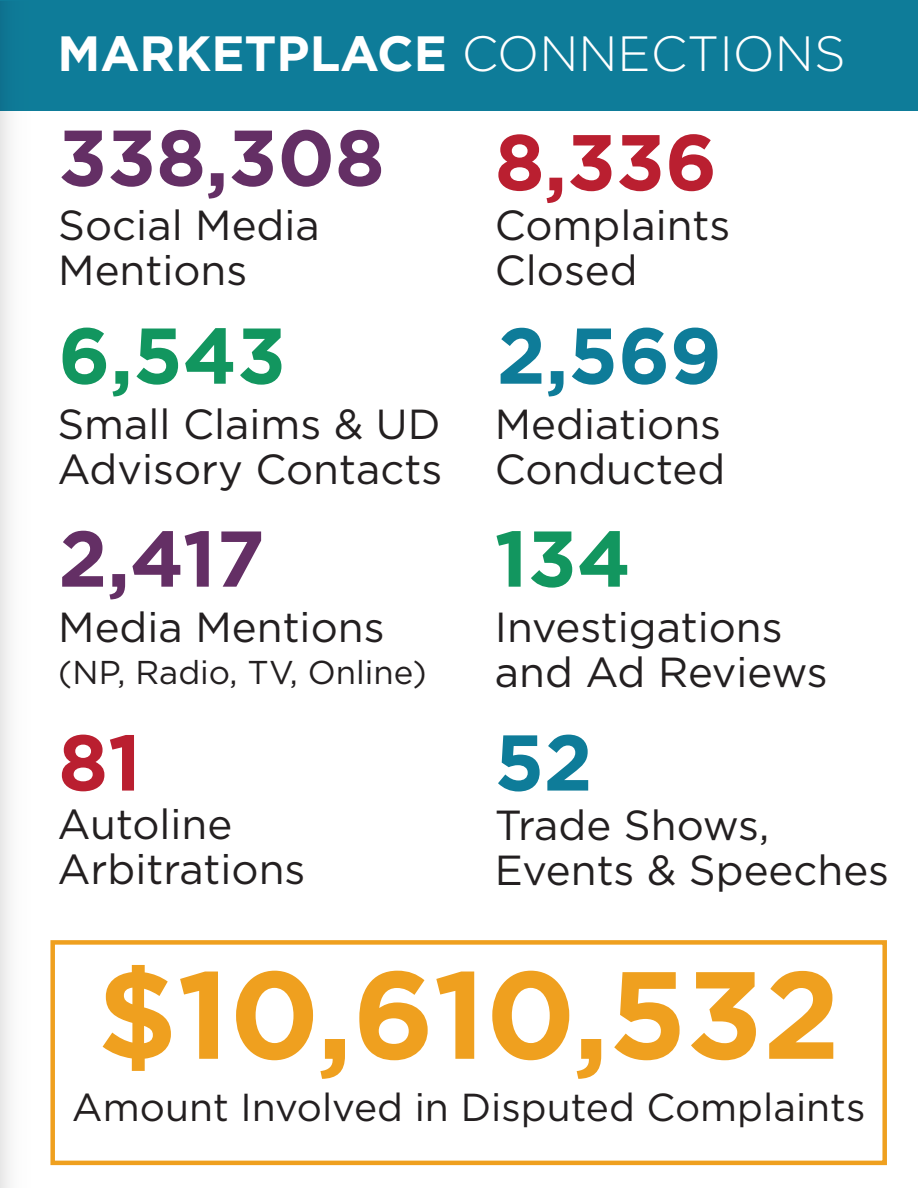
<style>
.page{position:relative;width:918px;height:1188px;background:#fff}
.page>*{position:absolute;margin:0;border:0;box-sizing:border-box;transform-origin:0 0}
.t1{font:700 123.75px "Gotham";color:#efa01f}
.t2{font:700 78.9px "Gotham";color:#642f65}
.t3{font:700 78.9px "Gotham";color:#12965f}
.t4{font:700 78.9px "Gotham";color:#0e7c99}
.t5{font:700 78.9px "Gotham";color:#ba1f30}
.t6{font:700 49.5px "Gotham";color:#fff}
.t7{font:42px/45px "Gotham";color:#231f20}
.t8{font:39px "Gotham";color:#231f20}
.t9{font:33px "Gotham";color:#231f20}
.s1{font-weight:300}
</style>
<div class="page">
<div style="left:0;top:0;width:918px;height:111px;background:#0e7c99"></div>
<div style="left:50px;top:940px;width:837px;height:225px;border:4px solid #efa01f"></div>
<div style="left:0;top:111px;width:50px;height:1077px;background:linear-gradient(to right,#f1f1f1,#fff)"></div>
<p class="t6" style="left:57px;top:25px;width:790px">MARKETPLACE <span class="s1">CONNECTIONS</span></p>
<p class="t2" style="left:58px;top:112px;width:328px">338,308</p>
<p class="t7" style="left:58px;top:202px;width:263px">Social Media<br>Mentions</p>
<p class="t3" style="left:58px;top:310px;width:229px">6,543</p>
<p class="t7" style="left:57px;top:401px;width:386px">Small Claims &amp; UD<br>Advisory Contacts</p>
<p class="t5" style="left:495px;top:117px;width:224px">8,336</p>
<p class="t7" style="left:495px;top:202px;width:237px">Complaints<br>Closed</p>
<p class="t4" style="left:497px;top:310px;width:226px">2,569</p>
<p class="t7" style="left:495px;top:402px;width:232px">Mediations<br>Conducted</p>
<p class="t2" style="left:58px;top:513px;width:208px">2,417</p>
<p class="t3" style="left:495px;top:513px;width:138px">134</p>
<p class="t7" style="left:58px;top:605px;width:328px">Media Mentions</p>
<p class="t9" style="left:58px;top:654px;width:370px">(NP, Radio, TV, Online)</p>
<p class="t5" style="left:58px;top:717px;width:84px">81</p>
<p class="t7" style="left:57px;top:802px;width:250px">Autoline<br>Arbitrations</p>
<p class="t7" style="left:495px;top:605px;width:335px">Investigations and Ad Reviews</p>
<p class="t4" style="left:495px;top:717px;width:100px">52</p>
<p class="t7" style="left:495px;top:802px;width:396px">Trade Shows,<br>Events &amp; Speeches</p>
<p class="t1" style="left:97px;top:943px;width:745px">$10,610,532</p>
<p class="t8" style="left:72px;top:1085px;width:795px">Amount Involved in Disputed Complaints</p>
</div>
